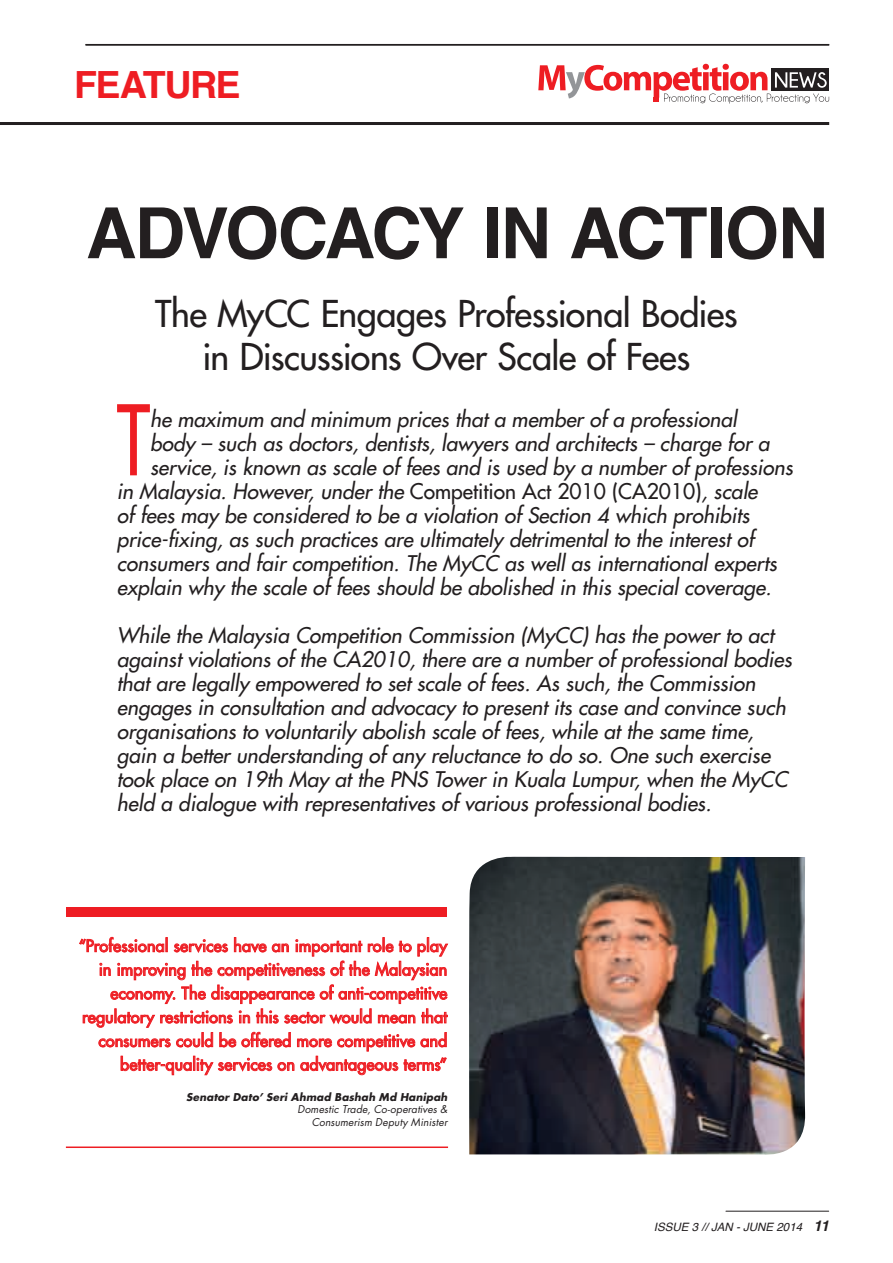
<style>
.page{position:relative;width:893px;height:1263px;background:#fff}
.page>*{position:absolute;margin:0;border:0;box-sizing:border-box;transform-origin:0 0}
.t1{font:94.35px "Futura";color:#ee1d23;scale:.77 1}
.t2{font:700 70.5px "Helvetica";letter-spacing:-.02em;color:#231f20}
.Tittle{font:700 37.5px "Helvetica";letter-spacing:-.04em;color:#ee1d23}
.Tittle-2{font:36px "Futura";letter-spacing:-.015em;color:#231f20}
.t3{font:italic 21px/24px "Futura";color:#231f20}
.t4{font:16.35px/23.7px "Futura";letter-spacing:.015em;color:#ee1d23;text-align:right}
.t5{font:italic 11.55px "Helvetica";color:#231f20}
.t6{font:italic 10.5px "Futura";letter-spacing:.01em;color:#231f20}
.t7{font:italic 700 10.5px "Futura";letter-spacing:.015em;color:#231f20}
.s1{font-style:normal}
.s2{font-weight:700;font-size:14.85px}
</style>
<div class="page">
<hr style="left:726px;top:1211px;width:103px;height:1px;background:#231f20">
<hr style="left:0;top:122px;width:829px;height:3px;background:#231f20">
<hr style="left:86px;top:44px;width:743px;height:1px;background:#231f20">
<svg style="left:538px;top:64px;width:291px;height:40px"></svg>
<div style="left:66px;top:907px;width:380px;height:10px;background:#ee1d23"></div>
<svg style="left:79px;top:937px;width:369px;height:138px"></svg>
<hr style="left:66px;top:1146px;width:382px;height:2px;background:#ee1d23">
<img style="left:469px;top:857px;width:336px;height:298px">
<p class="Tittle" style="left:74px;top:54px;width:168px">FEATURE</p>
<p class="t2" style="left:86px;top:176px;width:734px">ADVOCACY IN ACTION</p>
<p class="Tittle-2" style="left:155px;top:291px;width:584px">The MyCC Engages Professional Bodies</p>
<p class="Tittle-2" style="left:202px;top:334px;width:489px">in Discussions Over Scale of Fees</p>
<p class="t1" style="left:117px;top:381px;width:44px">T</p>
<p class="t3" style="left:150px;top:408px;width:588px">he maximum and minimum prices that a member of a professional</p>
<p class="t3" style="left:150px;top:432px;width:621px">body – such as doctors, dentists, lawyers and architects – charge for a</p>
<p class="t3" style="left:150px;top:456px;width:644px">service, is known as scale of fees and is used by a number of professions</p>
<p class="t3" style="left:117px;top:480px;width:642px">in Malaysia. However, under the <span class="s1">Competition Act 2010 (CA2010)</span>, scale</p>
<p class="t3" style="left:117px;top:504px;width:634px">of fees may be considered to be a violation of Section 4 which prohibits</p>
<p class="t3" style="left:117px;top:528px;width:638px">price-fixing, as such practices are ultimately detrimental to the interest of</p>
<p class="t3" style="left:117px;top:552px;width:662px">consumers and fair competition. The MyCC as well as international experts</p>
<p class="t3" style="left:117px;top:576px;width:656px">explain why the scale of fees should be abolished in this special coverage.</p>
<p class="t3" style="left:117px;top:624px;width:676px">While the Malaysia Competition Commission (MyCC) has the power to act against violations of the CA2010, there are a number of professional bodies that are legally empowered to set scale of fees. As such, the Commission engages in consultation and advocacy to present its case and convince such organisations to voluntarily abolish scale of fees, while at the same time, gain a better understanding of any reluctance to do so. One such exercise took place on 19th May at the PNS Tower in Kuala Lumpur, when the MyCC held a dialogue with representatives of various professional bodies.</p>
<p class="t4" style="left:79px;top:934px;width:370px">“Professional services have an important role to play in improving the competitiveness of the Malaysian economy. The disappearance of anti-competitive regulatory restrictions in this sector would mean that consumers could be offered more competitive and better-quality services on advantageous terms”</p>
<p class="t7" style="left:186px;top:1090px;width:263px">Senator Dato’ Seri Ahmad Bashah Md Hanipah</p>
<p class="t6" style="left:297px;top:1103px;width:152px">Domestic Trade, Co-operatives &amp;</p>
<p class="t6" style="left:312px;top:1115px;width:137px">Consumerism Deputy Minister</p>
<p class="t5" style="left:654px;top:1218px;width:177px">ISSUE 3 // JAN - JUNE 2014 <span class="s2">11</span></p>
</div>
